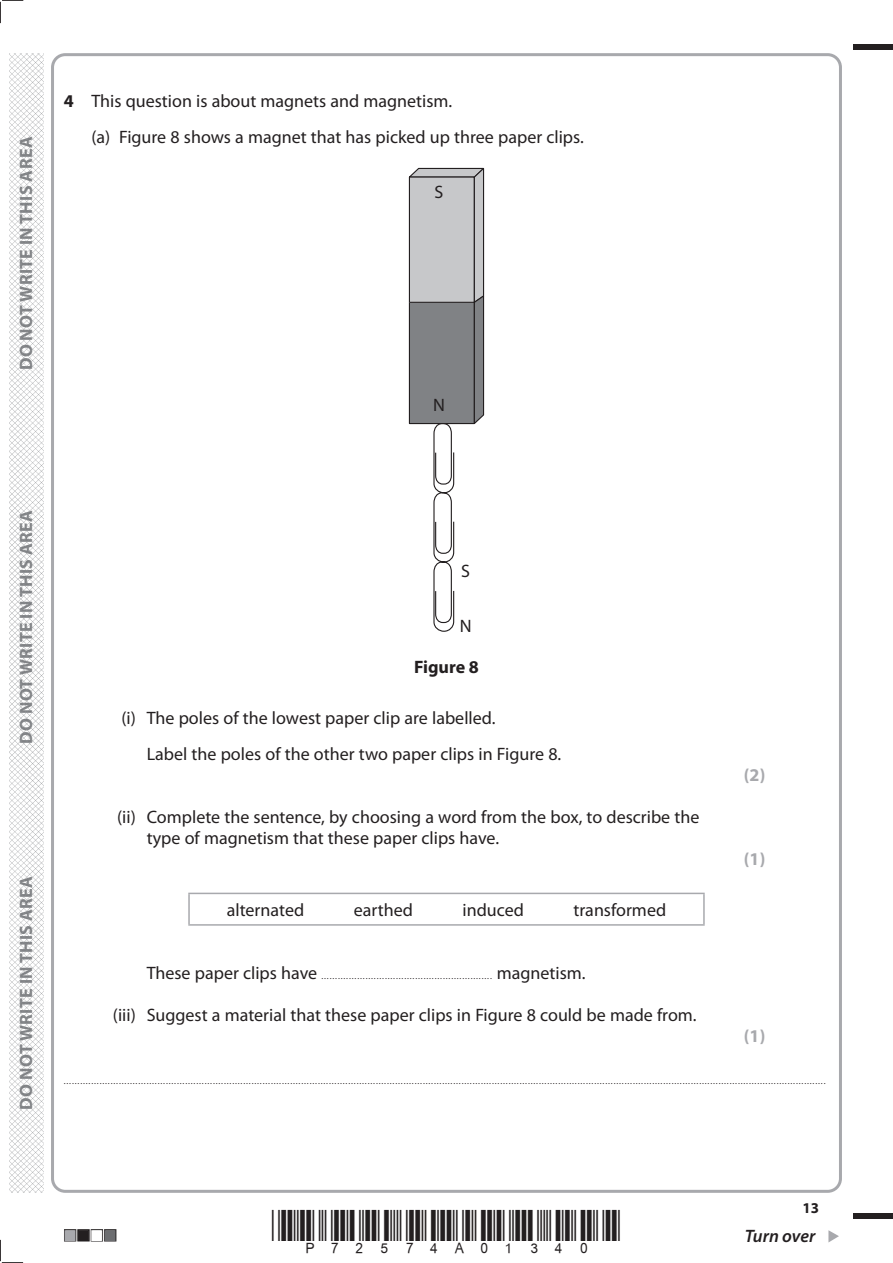
<style>
.page{position:relative;width:893px;height:1263px;background:#fff}
.page>*{position:absolute;margin:0;border:0;box-sizing:border-box;transform-origin:0 0}
.t1{font:39px "Bar Code 39 c HR";color:#231f20}
.t2{font:18px/36px "Myriad Pro";color:#231f20}
.t3{font:700 18px "Myriad Pro";letter-spacing:.02em;color:#808285}
.t4{font:700 18px "Myriad Pro";color:#a8a9ad}
.t5{font:italic 600 18px "Myriad Pro";letter-spacing:-.005em;color:#231f20}
.t6{font:700 18px "Myriad Pro";color:#231f20}
.t7{font:700 15px "Myriad Pro";color:#231f20}
.t8{font:9px "Myriad Pro";color:#231f20}
.s1{font-weight:700}
.s2{font-size:18px}
</style>
<div class="page">
<svg style="left:828px;top:1230px;width:11px;height:12px"></svg>
<div style="left:853px;top:44px;width:40px;height:5px;background:#231f20"></div>
<div style="left:853px;top:1214px;width:40px;height:5px;background:#231f20"></div>
<svg style="left:0;top:0;width:23px;height:23px"></svg>
<svg style="left:0;top:1240px;width:23px;height:23px"></svg>
<img style="left:10px;top:53px;width:34px;height:1140px">
<svg style="left:409px;top:168px;width:75px;height:464px"></svg>
<hr style="left:188px;top:893px;width:517px;height:1px;background:#a8a9ad">
<hr style="left:188px;top:894px;width:2px;height:30px;background:#a8a9ad">
<hr style="left:703px;top:894px;width:2px;height:30px;background:#a8a9ad">
<hr style="left:188px;top:924px;width:517px;height:2px;background:#a8a9ad">
<p class="t3" style="left:14px;top:370px;width:235px;rotate:-90deg">DO NOT WRITE IN THIS AREA</p>
<p class="t2" style="left:91px;top:83px;width:494px;text-indent:-28px"><span class="s1">4</span> This question is about magnets and magnetism.<br>(a) Figure 8 shows a magnet that has picked up three paper clips.</p>
<p class="t2" style="left:435px;top:174px;width:10px">S</p>
<p class="t2" style="left:433px;top:386px;width:13px">N</p>
<p class="t3" style="left:14px;top:744px;width:235px;rotate:-90deg">DO NOT WRITE IN THIS AREA</p>
<p class="t3" style="left:14px;top:1110px;width:235px;rotate:-90deg">DO NOT WRITE IN THIS AREA</p>
<p class="t2" style="left:461px;top:553px;width:10px">S</p>
<p class="t2" style="left:460px;top:608px;width:13px">N</p>
<p class="t6" style="left:414px;top:655px;width:66px">Figure 8</p>
<p class="t2" style="left:147px;top:699px;width:416px;text-indent:-25px">(i) The poles of the lowest paper clip are labelled.<br>Label the poles of the other two paper clips in Figure 8.</p>
<p class="t2" style="left:147px;top:806px;width:554px;line-height:21px;text-indent:-30px">(ii) Complete the sentence, by choosing a word from the box, to describe the type of magnetism that these paper clips have.</p>
<p class="t2" style="left:227px;top:891px;width:79px">alternated</p>
<p class="t2" style="left:354px;top:891px;width:61px">earthed</p>
<p class="t2" style="left:463px;top:891px;width:63px">induced</p>
<p class="t2" style="left:574px;top:891px;width:94px">transformed</p>
<p class="t8" style="left:147px;top:970px;width:440px"><span class="s2">These paper clips have</span> .............................................................. <span class="s2">magnetism.</span></p>
<p class="t2" style="left:113px;top:996px;width:585px">(iii) Suggest a material that these paper clips in Figure 8 could be made from.</p>
<p class="t4" style="left:744px;top:763px;width:23px">(2)</p>
<p class="t4" style="left:744px;top:847px;width:23px">(1)</p>
<p class="t4" style="left:744px;top:1024px;width:23px">(1)</p>
<p class="t8" style="left:64px;top:1075px;width:763px">....................................................................................................................................................................................................................................................................................</p>
<h1 class="t1" style="left:422px;top:1199px;width:151px">✔ ✓✔</h1>
<p class="t7" style="left:802px;top:1198px;width:18px">13</p>
<p class="t5" style="left:745px;top:1225px;width:72px">Turn over</p>
</div>
